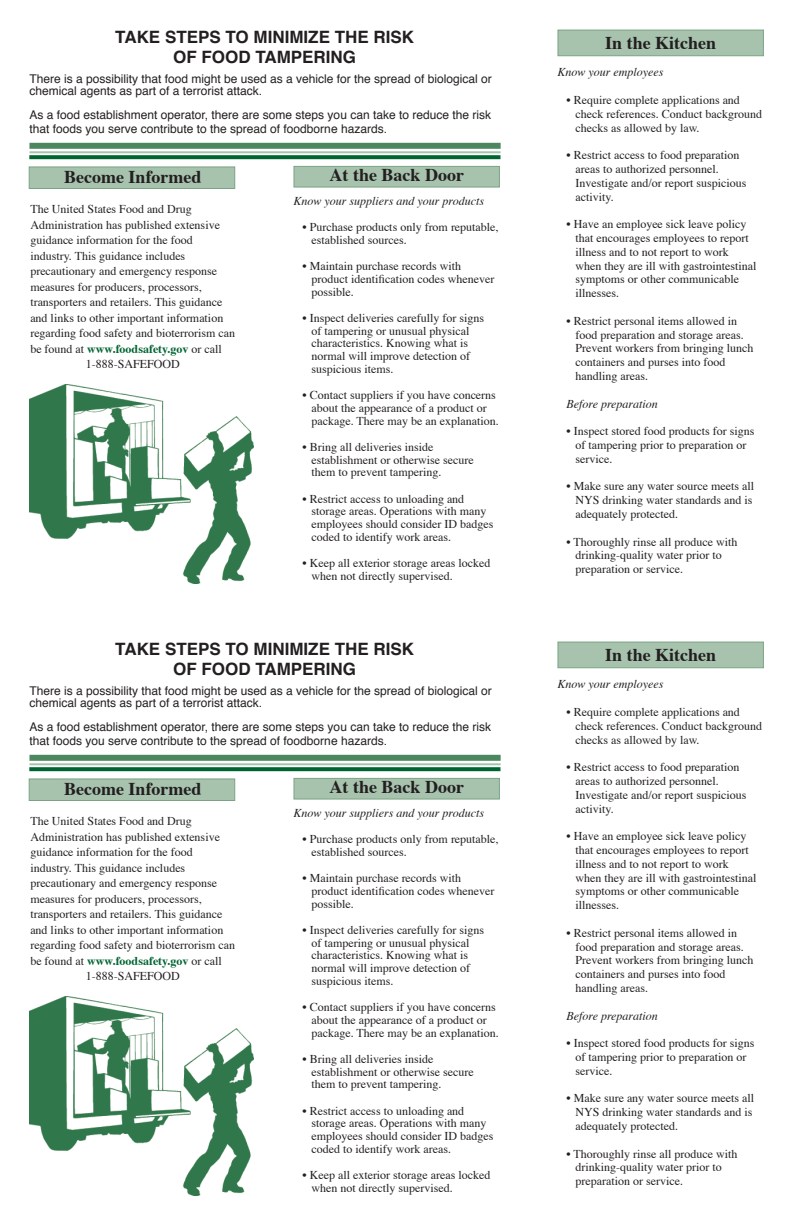
<style>
.page{position:relative;width:792px;height:1224px;background:#fff}
.page>*{position:absolute;margin:0;border:0;box-sizing:border-box;transform-origin:0 0}
.t1{font:700 18px "Times";color:#231f20}
.t2{font:700 17px/20.4px "Helvetica";color:#231f20;text-align:center}
.t3{font:12px/13.8px "Times";color:#231f20}
.t4{font:12px/11.9px "Helvetica";color:#231f20}
.t5{font:italic 12px "Times";color:#231f20}
.t6{font:700 12px "Times";color:#006432}
.s1{font-weight:400;color:#231f20}
</style>
<div class="page">
<div style="left:29px;top:166px;width:206px;height:23px;background:#a7c3ae;border:1px solid #79a483"></div>
<div style="left:29px;top:778px;width:206px;height:23px;background:#a7c3ae;border:1px solid #79a483"></div>
<div style="left:293px;top:166px;width:207px;height:22px;background:#a7c3ae;border:1px solid #79a483"></div>
<div style="left:293px;top:778px;width:207px;height:22px;background:#a7c3ae;border:1px solid #79a483"></div>
<div style="left:557px;top:30px;width:207px;height:26px;background:#a7c3ae;border:1px solid #79a483"></div>
<div style="left:557px;top:642px;width:207px;height:26px;background:#a7c3ae;border:1px solid #79a483"></div>
<div style="left:29px;top:143px;width:472px;height:6px;background:#4d875f"></div>
<div style="left:29px;top:755px;width:472px;height:6px;background:#4d875f"></div>
<hr style="left:29px;top:151px;width:472px;height:2px;background:#a7c3ae">
<hr style="left:29px;top:763px;width:472px;height:2px;background:#a7c3ae">
<svg style="left:29px;top:155px;width:471px;height:4px;background:#0c6b3c"></svg>
<svg style="left:29px;top:767px;width:471px;height:4px;background:#0c6b3c"></svg>
<img style="left:29px;top:385px;width:224px;height:198px">
<img style="left:29px;top:997px;width:224px;height:198px">
<h2 class="t2" style="left:115px;top:26px;width:300px">TAKE STEPS TO MINIMIZE THE RISK<br>OF FOOD TAMPERING</h2>
<p class="t4" style="left:29px;top:73px;width:464px">There is a possibility that food might be used as a vehicle for the spread of biological or chemical agents as part of a terrorist attack.</p>
<p class="t4" style="left:29px;top:107px;width:463px;line-height:14.4px">As a food establishment operator, there are some steps you can take to reduce the risk that foods you serve contribute to the spread of foodborne hazards.</p>
<h1 class="t1" style="left:64px;top:160px;width:139px">Become Informed</h1>
<p class="t3" style="left:30px;top:201px;width:163px">The United States Food and Drug</p>
<p class="t3" style="left:30px;top:217px;width:191px">Administration has published extensive</p>
<p class="t3" style="left:30px;top:232px;width:164px">guidance information for the food</p>
<p class="t3" style="left:30px;top:248px;width:156px">industry. This guidance includes</p>
<p class="t3" style="left:30px;top:263px;width:188px">precautionary and emergency response</p>
<p class="t3" style="left:30px;top:279px;width:173px">measures for producers, processors,</p>
<p class="t3" style="left:30px;top:294px;width:194px">transporters and retailers. This guidance</p>
<p class="t3" style="left:30px;top:310px;width:194px">and links to other important information</p>
<p class="t3" style="left:30px;top:325px;width:206px">regarding food safety and bioterrorism can</p>
<p class="t6" style="left:30px;top:337px;width:193px"><span class="s1">be found at</span> www.foodsafety.gov <span class="s1">or call</span></p>
<p class="t3" style="left:86px;top:356px;width:95px">1-888-SAFEFOOD</p>
<h1 class="t1" style="left:330px;top:158px;width:136px">At the Back Door</h1>
<p class="t5" style="left:293px;top:191px;width:192px">Know your suppliers and your products</p>
<p class="t3" style="left:311px;top:220px;width:189px;line-height:12.7px;text-indent:-9px">• Purchase products only from reputable, established sources.</p>
<p class="t3" style="left:311px;top:259px;width:184px;line-height:12.7px;text-indent:-9px">• Maintain purchase records with product identification codes whenever possible.</p>
<p class="t3" style="left:311px;top:311px;width:174px;line-height:12.7px;text-indent:-9px">• Inspect deliveries carefully for signs of tampering or unusual physical characteristics. Knowing what is normal will improve detection of suspicious items.</p>
<p class="t3" style="left:311px;top:388px;width:189px;line-height:12.7px;text-indent:-9px">• Contact suppliers if you have concerns about the appearance of a product or package. There may be an explanation.</p>
<p class="t3" style="left:311px;top:440px;width:164px;line-height:12.7px;text-indent:-9px">• Bring all deliveries inside establishment or otherwise secure them to prevent tampering.</p>
<p class="t3" style="left:311px;top:491px;width:183px;line-height:12.7px;text-indent:-9px">• Restrict access to unloading and storage areas. Operations with many employees should consider ID badges coded to identify work areas.</p>
<p class="t3" style="left:311px;top:556px;width:181px;line-height:12.7px;text-indent:-9px">• Keep all exterior storage areas locked when not directly supervised.</p>
<h2 class="t2" style="left:115px;top:638px;width:300px">TAKE STEPS TO MINIMIZE THE RISK<br>OF FOOD TAMPERING</h2>
<p class="t4" style="left:29px;top:685px;width:464px">There is a possibility that food might be used as a vehicle for the spread of biological or chemical agents as part of a terrorist attack.</p>
<p class="t4" style="left:29px;top:719px;width:463px;line-height:14.4px">As a food establishment operator, there are some steps you can take to reduce the risk that foods you serve contribute to the spread of foodborne hazards.</p>
<h1 class="t1" style="left:64px;top:772px;width:139px">Become Informed</h1>
<p class="t3" style="left:30px;top:813px;width:163px">The United States Food and Drug</p>
<p class="t3" style="left:30px;top:829px;width:191px">Administration has published extensive</p>
<p class="t3" style="left:30px;top:844px;width:164px">guidance information for the food</p>
<p class="t3" style="left:30px;top:860px;width:156px">industry. This guidance includes</p>
<p class="t3" style="left:30px;top:875px;width:188px">precautionary and emergency response</p>
<p class="t3" style="left:30px;top:891px;width:173px">measures for producers, processors,</p>
<p class="t3" style="left:30px;top:906px;width:194px">transporters and retailers. This guidance</p>
<p class="t3" style="left:30px;top:922px;width:194px">and links to other important information</p>
<p class="t3" style="left:30px;top:937px;width:206px">regarding food safety and bioterrorism can</p>
<p class="t6" style="left:30px;top:949px;width:193px"><span class="s1">be found at</span> www.foodsafety.gov <span class="s1">or call</span></p>
<p class="t3" style="left:86px;top:968px;width:95px">1-888-SAFEFOOD</p>
<h1 class="t1" style="left:330px;top:770px;width:136px">At the Back Door</h1>
<p class="t5" style="left:293px;top:803px;width:192px">Know your suppliers and your products</p>
<p class="t3" style="left:311px;top:832px;width:189px;line-height:12.7px;text-indent:-9px">• Purchase products only from reputable, established sources.</p>
<p class="t3" style="left:311px;top:871px;width:184px;line-height:12.7px;text-indent:-9px">• Maintain purchase records with product identification codes whenever possible.</p>
<p class="t3" style="left:311px;top:923px;width:174px;line-height:12.7px;text-indent:-9px">• Inspect deliveries carefully for signs of tampering or unusual physical characteristics. Knowing what is normal will improve detection of suspicious items.</p>
<p class="t3" style="left:311px;top:1000px;width:189px;line-height:12.7px;text-indent:-9px">• Contact suppliers if you have concerns about the appearance of a product or package. There may be an explanation.</p>
<p class="t3" style="left:311px;top:1052px;width:164px;line-height:12.7px;text-indent:-9px">• Bring all deliveries inside establishment or otherwise secure them to prevent tampering.</p>
<p class="t3" style="left:311px;top:1103px;width:183px;line-height:12.7px;text-indent:-9px">• Restrict access to unloading and storage areas. Operations with many employees should consider ID badges coded to identify work areas.</p>
<p class="t3" style="left:311px;top:1168px;width:181px;line-height:12.7px;text-indent:-9px">• Keep all exterior storage areas locked when not directly supervised.</p>
<h1 class="t1" style="left:605px;top:25px;width:113px">In the Kitchen</h1>
<p class="t5" style="left:557px;top:62px;width:107px">Know your employees</p>
<p class="t3" style="left:575px;top:92px;width:188px;text-indent:-9px">• Require complete applications and check references. Conduct background checks as allowed by law.</p>
<p class="t3" style="left:575px;top:147px;width:172px;text-indent:-9px">• Restrict access to food preparation areas to authorized personnel.<br>Investigate and/or report suspicious activity.</p>
<p class="t3" style="left:575px;top:216px;width:182px;text-indent:-9px">• Have an employee sick leave policy that encourages employees to report illness and to not report to work when they are ill with gastrointestinal symptoms or other communicable illnesses.</p>
<p class="t3" style="left:575px;top:313px;width:179px;text-indent:-9px">• Restrict personal items allowed in food preparation and storage areas.<br>Prevent workers from bringing lunch containers and purses into food handling areas.</p>
<p class="t5" style="left:566px;top:393px;width:93px">Before preparation</p>
<p class="t3" style="left:575px;top:423px;width:181px;text-indent:-9px">• Inspect stored food products for signs of tampering prior to preparation or service.</p>
<p class="t3" style="left:575px;top:478px;width:180px;text-indent:-9px">• Make sure any water source meets all<br>NYS drinking water standards and is adequately protected.</p>
<p class="t3" style="left:575px;top:534px;width:163px;text-indent:-9px">• Thoroughly rinse all produce with drinking-quality water prior to preparation or service.</p>
<h1 class="t1" style="left:605px;top:637px;width:113px">In the Kitchen</h1>
<p class="t5" style="left:557px;top:674px;width:107px">Know your employees</p>
<p class="t3" style="left:575px;top:704px;width:188px;text-indent:-9px">• Require complete applications and check references. Conduct background checks as allowed by law.</p>
<p class="t3" style="left:575px;top:759px;width:172px;text-indent:-9px">• Restrict access to food preparation areas to authorized personnel.<br>Investigate and/or report suspicious activity.</p>
<p class="t3" style="left:575px;top:828px;width:182px;text-indent:-9px">• Have an employee sick leave policy that encourages employees to report illness and to not report to work when they are ill with gastrointestinal symptoms or other communicable illnesses.</p>
<p class="t3" style="left:575px;top:925px;width:179px;text-indent:-9px">• Restrict personal items allowed in food preparation and storage areas.<br>Prevent workers from bringing lunch containers and purses into food handling areas.</p>
<p class="t5" style="left:566px;top:1005px;width:93px">Before preparation</p>
<p class="t3" style="left:575px;top:1035px;width:181px;text-indent:-9px">• Inspect stored food products for signs of tampering prior to preparation or service.</p>
<p class="t3" style="left:575px;top:1090px;width:180px;text-indent:-9px">• Make sure any water source meets all<br>NYS drinking water standards and is adequately protected.</p>
<p class="t3" style="left:575px;top:1146px;width:163px;text-indent:-9px">• Thoroughly rinse all produce with drinking-quality water prior to preparation or service.</p>
</div>
